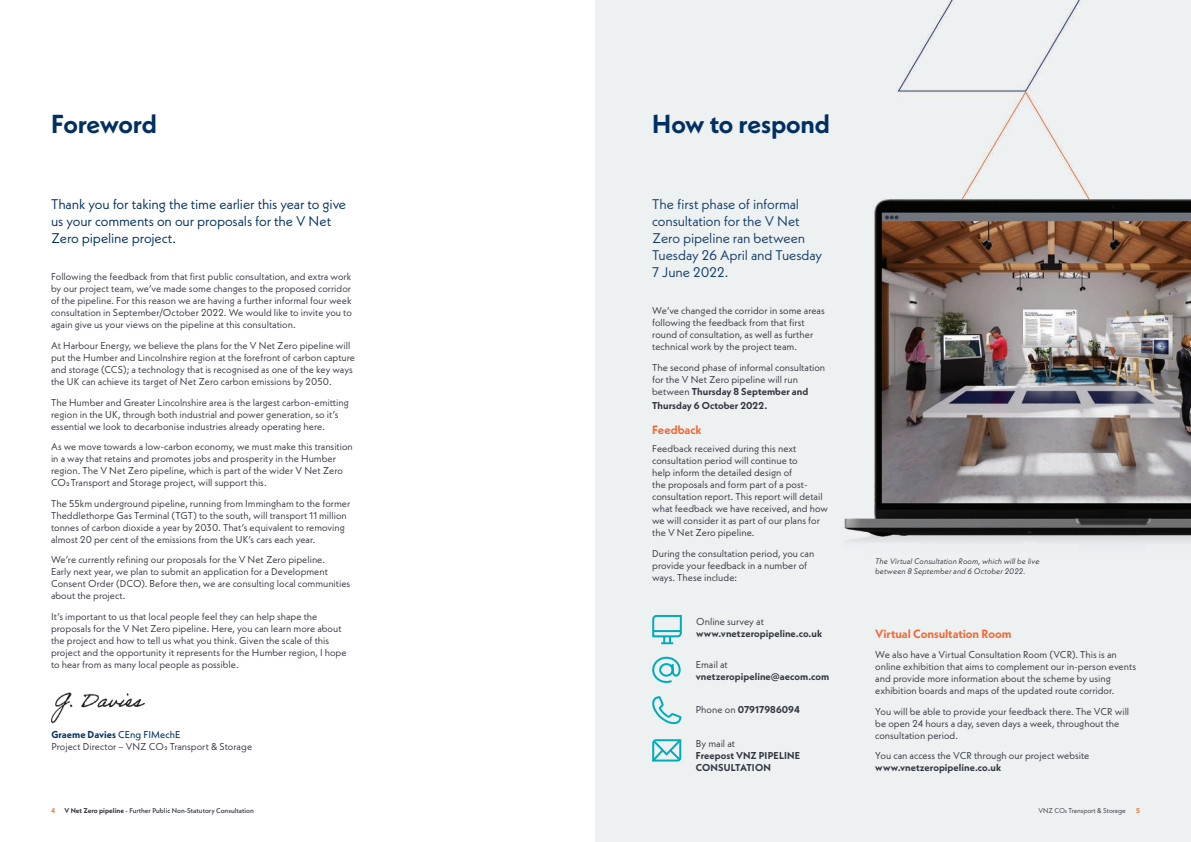
<style>
.page{position:relative;width:1191px;height:842px;background:#fff}
.page>*{position:absolute;margin:0;border:0;box-sizing:border-box;transform-origin:0 0}
.t1{font:700 26px "Neue Kabel";letter-spacing:-.005em;color:#003062}
.t2{font:14px/17px "Neue Kabel";letter-spacing:-.01em;color:#003062}
.t3{font:14px/17px "Neue Kabel";letter-spacing:-.01em;color:#123d6c}
.t4{font:700 12px "Neue Kabel";color:#f26935}
.t5{font:10px/12px "Neue Kabel";color:#323640}
.t6{font:700 10px/12px "Neue Kabel";letter-spacing:.005em;color:#323640}
.t7{font:italic 8px/10px "Neue Kabel";letter-spacing:.01em;color:#323640}
.t8{font:500 7px "Neue Kabel";color:#323640}
.t9{font:7px "Neue Kabel";color:#323640}
.t10{font:700 7px "Neue Kabel";color:#f47846}
.s1{font-weight:700;color:#003062}
.s2{color:#003062}
.s3{font-weight:700}
.s4{font-weight:400}
</style>
<div class="page">
<img style="left:595px;top:0;width:596px;height:842px">
<img style="left:1022px;top:309px;width:54px;height:39px">
<svg style="left:651px;top:614px;width:32px;height:31px"></svg>
<svg style="left:651px;top:655px;width:31px;height:29px"></svg>
<svg style="left:650px;top:695px;width:33px;height:68px;background:#bbe2e5"></svg>
<img style="left:51px;top:692px;width:94px;height:32px">
<h1 class="t1" style="left:51px;top:107px;width:107px">Foreword</h1>
<h1 class="t1" style="left:652px;top:107px;width:179px">How to respond</h1>
<h2 class="t2" style="left:51px;top:195px;width:297px">Thank you for taking the time earlier this year to give us your comments on our proposals for the V Net<br>Zero pipeline project.</h2>
<p class="t5" style="left:51px;top:271px;width:302px;text-align:justify">Following the feedback from that first public consultation, and extra work by our project team, we’ve made some changes to the proposed corridor of the pipeline. For this reason we are having a further informal four week consultation in September/October 2022. We would like to invite you to again give us your views on the pipeline at this consultation.</p>
<p class="t5" style="left:51px;top:339px;width:305px">At Harbour Energy, we believe the plans for the V Net Zero pipeline will put the Humber and Lincolnshire region at the forefront of carbon capture and storage (CCS); a technology that is recognised as one of the key ways the UK can achieve its target of Net Zero carbon emissions by 2050.</p>
<p class="t5" style="left:51px;top:396px;width:299px">The Humber and Greater Lincolnshire area is the largest carbon-emitting region in the UK, through both industrial and power generation, so it’s essential we look to decarbonise industries already operating here.</p>
<p class="t5" style="left:51px;top:440px;width:303px">As we move towards a low-carbon economy, we must make this transition in a way that retains and promotes jobs and prosperity in the Humber region. The V Net Zero pipeline, which is part of the wider V Net Zero CO2Transport and Storage project, will support this.</p>
<p class="t5" style="left:51px;top:497px;width:301px">The 55km underground pipeline, running from Immingham to the former Theddlethorpe Gas Terminal (TGT) to the south, will transport 11 million tonnes of carbon dioxide a year by 2030. That’s equivalent to removing almost 20 per cent of the emissions from the UK’s cars each year.</p>
<p class="t5" style="left:51px;top:553px;width:301px">We’re currently refining our proposals for the V Net Zero pipeline.<br>Early next year, we plan to submit an application for a Development Consent Order (DCO). Before then, we are consulting local communities about the project.</p>
<p class="t5" style="left:51px;top:610px;width:297px">It’s important to us that local people feel they can help shape the proposals for the V Net Zero pipeline. Here, you can learn more about the project and how to tell us what you think. Given the scale of this project and the opportunity it represents for the Humber region, I hope to hear from as many local people as possible.</p>
<p class="t5" style="left:51px;top:728px;width:202px"><span class="s1">Graeme Davies</span> <span class="s2">CEng FIMechE<br></span>Project Director – VNZ CO2 Transport &amp; Storage</p>
<h2 class="t3" style="left:652px;top:195px;width:171px">The first phase of informal consultation for the V Net<br>Zero pipeline ran between<br>Tuesday 26 April and Tuesday<br>7 June 2022.</h2>
<p class="t5" style="left:652px;top:305px;width:174px">We’ve changed the corridor in some areas following the feedback from that first round of consultation, as well as further technical work by the project team.</p>
<p class="t5" style="left:652px;top:361px;width:174px">The second phase of informal consultation for the V Net Zero pipeline will run between <span class="s3">Thursday 8 September and</span></p>
<p class="t6" style="left:652px;top:399px;width:117px">Thursday 6 October 2022.</p>
<p class="t4" style="left:652px;top:422px;width:51px">Feedback</p>
<p class="t5" style="left:652px;top:442px;width:177px">Feedback received during this next consultation period will continue to<br>help inform the detailed design of<br>the proposals and form part of a post&shy;consultation report. This report will detail what feedback we have received, and how we will consider it as part of our plans for the V Net Zero pipeline.</p>
<p class="t5" style="left:652px;top:547px;width:164px">During the consultation period, you can provide your feedback in a number of ways. These include:</p>
<p class="t5" style="left:696px;top:616px;width:69px">Online survey at</p>
<p class="t6" style="left:696px;top:628px;width:127px">www.vnetzeropipeline.co.uk</p>
<p class="t5" style="left:696px;top:659px;width:33px">Email at</p>
<p class="t6" style="left:696px;top:671px;width:135px">vnetzeropipeline@aecom.com</p>
<p class="t6" style="left:696px;top:704px;width:106px"><span class="s4">Phone on</span> 07917986094</p>
<p class="t5" style="left:696px;top:737px;width:41px">By mail at</p>
<p class="t6" style="left:696px;top:749px;width:106px">Freepost VNZ PIPELINE<br>CONSULTATION</p>
<p class="t7" style="left:875px;top:556px;width:166px">The Virtual Consultation Room, which will be live between 8 September and 6 October 2022.</p>
<p class="t4" style="left:875px;top:626px;width:138px">Virtual Consultation Room</p>
<p class="t5" style="left:875px;top:648px;width:262px">We also have a Virtual Consultation Room (VCR). This is an online exhibition that aims to complement our in-person events and provide more information about the scheme by using exhibition boards and maps of the updated route corridor.</p>
<p class="t5" style="left:875px;top:705px;width:255px">You will be able to provide your feedback there. The VCR will be open 24 hours a day, seven days a week, throughout the consultation period.</p>
<p class="t5" style="left:875px;top:749px;width:216px">You can access the VCR through our project website</p>
<p class="t6" style="left:875px;top:761px;width:127px">www.vnetzeropipeline.co.uk</p>
<p class="t10" style="left:51px;top:806px;width:6px">4</p>
<p class="t8" style="left:64px;top:806px;width:191px"><span class="s3">V Net Zero pipeline</span> - Further Public Non-Statutory Consultation</p>
<p class="t9" style="left:1038px;top:806px;width:89px">VNZ CO2 Transport &amp; Storage</p>
<p class="t10" style="left:1136px;top:806px;width:5px">5</p>
</div>
